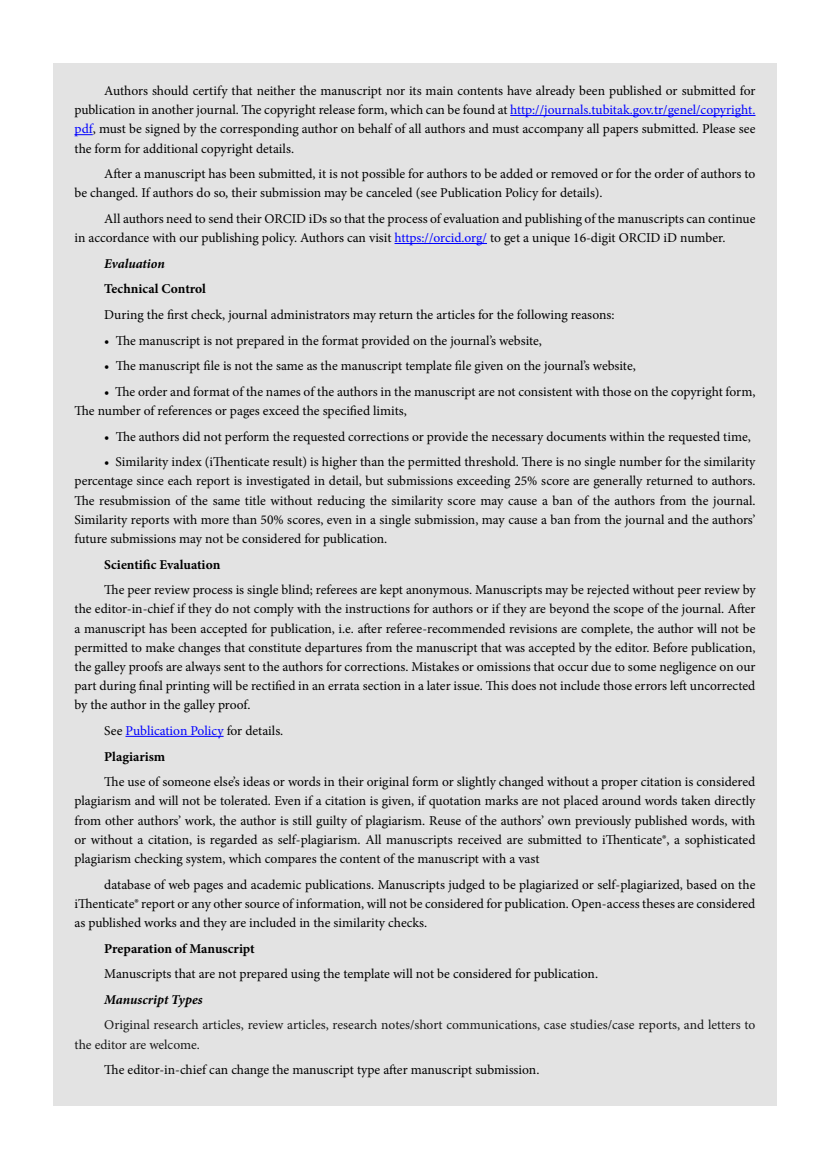
<style>
.page{position:relative;width:830px;height:1170px;background:#fff}
.page>*{position:absolute;margin:0;border:0;box-sizing:border-box;transform-origin:0 0}
.t1{font:13.5px/19.2px "Minion Pro";letter-spacing:-.005em;color:#000;text-align:justify}
.t2{font:13.5px/19.2px "Minion Pro";color:#191919}
.t3{font:700 13.5px "Minion Pro";letter-spacing:-.005em;color:#000}
.t4{font:13.5px/25.7px "Minion Pro";color:#00f}
.t5{font:italic 700 13.5px "Minion Pro";color:#000}
.s1{color:#00f}
.s2{color:#000}
.s3{font-weight:700;color:#000}
</style>
<div class="page">
<div style="left:53px;top:64px;width:723px;height:1042px;background:#e3e3e3"></div>
<hr style="left:510px;top:115px;width:245px;height:1px;background:#00f">
<svg style="left:74px;top:134px;width:19px;height:1px"></svg>
<hr style="left:394px;top:243px;width:93px;height:1px;background:#00f">
<hr style="left:125px;top:736px;width:98px;height:1px;background:#00f">
<p class="t1" style="left:74px;top:81px;width:682px;text-indent:30px">Authors should certify that neither the manuscript nor its main contents have already been published or submitted for publication in another journal. The copyright release form, which can be found at <span class="s1">http://journals.tubitak.gov.tr/genel/copyright. pdf</span>, must be signed by the corresponding author on behalf of all authors and must accompany all papers submitted. Please see the form for additional copyright details.</p>
<p class="t1" style="left:74px;top:164px;width:682px;text-indent:30px">After a manuscript has been submitted, it is not possible for authors to be added or removed or for the order of authors to be changed. If authors do so, their submission may be canceled (see Publication Policy for details).</p>
<p class="t1" style="left:74px;top:209px;width:682px;text-indent:30px">All authors need to send their ORCID iDs so that the process of evaluation and publishing of the manuscripts can continue in accordance with our publishing policy. Authors can visit <span class="s1">https://orcid.org/</span> to get a unique 16-digit ORCID iD number.</p>
<p class="t5" style="left:104px;top:254px;width:62px">Evaluation</p>
<p class="t3" style="left:104px;top:279px;width:103px">Technical Control</p>
<p class="t1" style="left:104px;top:305px;width:511px">During the first check, journal administrators may return the articles for the following reasons:</p>
<p class="t1" style="left:104px;top:330px;width:439px">• The manuscript is not prepared in the format provided on the journal’s website,</p>
<p class="t1" style="left:104px;top:356px;width:532px">• The manuscript file is not the same as the manuscript template file given on the journal’s website,</p>
<p class="t1" style="left:74px;top:382px;width:682px;text-indent:30px">• The order and format of the names of the authors in the manuscript are not consistent with those on the copyright form,<br>The number of references or pages exceed the specified limits,</p>
<p class="t1" style="left:104px;top:426px;width:647px">• The authors did not perform the requested corrections or provide the necessary documents within the requested time,</p>
<p class="t1" style="left:74px;top:452px;width:682px;text-indent:30px">• Similarity index (iThenticate result) is higher than the permitted threshold. There is no single number for the similarity percentage since each report is investigated in detail, but submissions exceeding 25% score are generally returned to authors.<br>The resubmission of the same title without reducing the similarity score may cause a ban of the authors from the journal.<br>Similarity reports with more than 50% scores, even in a single submission, may cause a ban from the journal and the authors’ future submissions may not be considered for publication.</p>
<p class="t3" style="left:104px;top:554px;width:117px">Scientific Evaluation</p>
<p class="t1" style="left:74px;top:580px;width:682px;text-indent:30px">The peer review process is single blind; referees are kept anonymous. Manuscripts may be rejected without peer review by the editor-in-chief if they do not comply with the instructions for authors or if they are beyond the scope of the journal. After a manuscript has been accepted for publication, i.e. after referee-recommended revisions are complete, the author will not be permitted to make changes that constitute departures from the manuscript that was accepted by the editor. Before publication, the galley proofs are always sent to the authors for corrections. Mistakes or omissions that occur due to some negligence on our part during final printing will be rectified in an errata section in a later issue. This does not include those errors left uncorrected by the author in the galley proof.</p>
<p class="t4" style="left:104px;top:718px;width:180px"><span class="s2">See</span> Publication Policy <span class="s2">for details.<br></span><span class="s3">Plagiarism</span></p>
<p class="t1" style="left:74px;top:772px;width:682px;text-indent:30px">The use of someone else’s ideas or words in their original form or slightly changed without a proper citation is considered plagiarism and will not be tolerated. Even if a citation is given, if quotation marks are not placed around words taken directly from other authors’ work, the author is still guilty of plagiarism. Reuse of the authors’ own previously published words, with or without a citation, is regarded as self-plagiarism. All manuscripts received are submitted to iThenticate®, a sophisticated plagiarism checking system, which compares the content of the manuscript with a vast</p>
<p class="t1" style="left:74px;top:874px;width:682px;text-indent:30px">database of web pages and academic publications. Manuscripts judged to be plagiarized or self-plagiarized, based on the iThenticate® report or any other source of information, will not be considered for publication. Open-access theses are considered as published works and they are included in the similarity checks.</p>
<p class="t3" style="left:104px;top:938px;width:152px">Preparation of Manuscript</p>
<p class="t1" style="left:104px;top:964px;width:495px">Manuscripts that are not prepared using the template will not be considered for publication.</p>
<p class="t5" style="left:104px;top:989px;width:100px">Manuscript Types</p>
<p class="t2" style="left:74px;top:1015px;width:682px;text-indent:30px">Original research articles, review articles, research notes/short communications, case studies/case reports, and letters to the editor are welcome.</p>
<p class="t1" style="left:104px;top:1060px;width:436px">The editor-in-chief can change the manuscript type after manuscript submission.</p>
</div>
